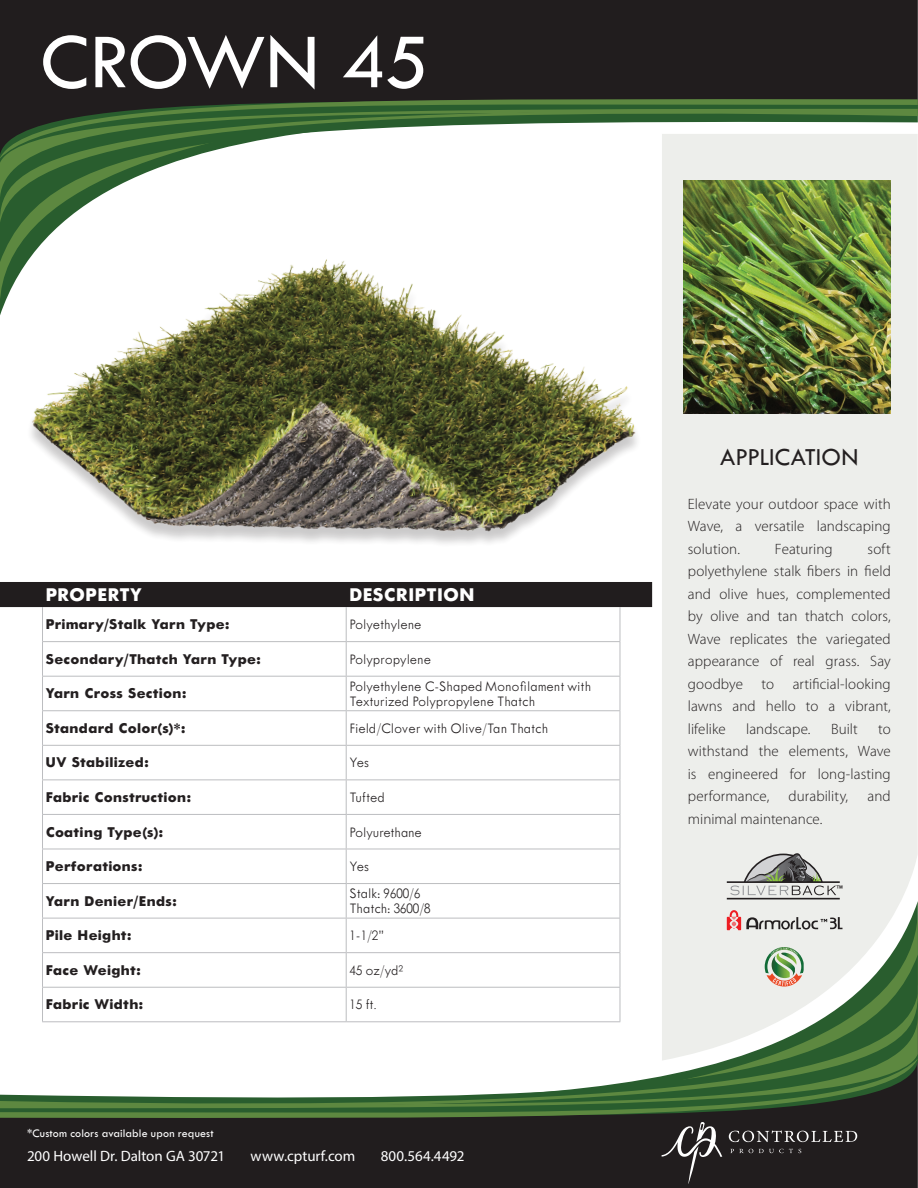
<style>
.page{position:relative;width:918px;height:1188px;background:#fff}
.page>*{position:absolute;margin:0;border:0;box-sizing:border-box;transform-origin:0 0}
.t1{font:81px "Tw Cen MT Std";letter-spacing:-.025em;color:#fff}
.t2{font:25.5px "Tw Cen MT Std";letter-spacing:-.005em;color:#231f20}
.t3{font:800 19.5px "Tw Cen MT Std";letter-spacing:.015em;color:#fff}
.t4{font:300 15px/22.5px "Myriad Pro";letter-spacing:.005em;color:#231f20;text-align:justify}
.t5{font:800 15px "Tw Cen MT Std";letter-spacing:.015em;color:#231f20}
.t6{font:300 15px/15px "Tw Cen MT Std";color:#231f20}
.t7{font:15px "Myriad Pro";color:#fff}
.t8{font:12px "Tw Cen MT Std";letter-spacing:.01em;color:#fff}
.t9{font:600 7.8px "Tw Cen MT Std";color:#231f20}
</style>
<div class="page">
<div style="left:0;top:582px;width:652px;height:25px;background:#211d1e"></div>
<hr style="left:42px;top:607px;width:1px;height:34px;background:#bcbdc0">
<hr style="left:346px;top:607px;width:1px;height:34px;background:#bcbdc0">
<hr style="left:620px;top:607px;width:1px;height:34px;background:#bcbdc0">
<hr style="left:42px;top:641px;width:304px;height:1px;background:#bcbdc0">
<hr style="left:42px;top:642px;width:1px;height:34px;background:#bcbdc0">
<hr style="left:346px;top:641px;width:274px;height:1px;background:#bcbdc0">
<hr style="left:346px;top:642px;width:1px;height:34px;background:#bcbdc0">
<hr style="left:620px;top:642px;width:1px;height:34px;background:#bcbdc0">
<hr style="left:42px;top:676px;width:304px;height:1px;background:#bcbdc0">
<hr style="left:42px;top:677px;width:1px;height:33px;background:#bcbdc0">
<hr style="left:346px;top:676px;width:274px;height:1px;background:#bcbdc0">
<hr style="left:346px;top:677px;width:1px;height:33px;background:#bcbdc0">
<hr style="left:620px;top:677px;width:1px;height:33px;background:#bcbdc0">
<hr style="left:42px;top:710px;width:304px;height:1px;background:#bcbdc0">
<hr style="left:42px;top:711px;width:1px;height:34px;background:#bcbdc0">
<hr style="left:346px;top:710px;width:274px;height:1px;background:#bcbdc0">
<hr style="left:346px;top:711px;width:1px;height:34px;background:#bcbdc0">
<hr style="left:620px;top:711px;width:1px;height:34px;background:#bcbdc0">
<hr style="left:42px;top:745px;width:304px;height:1px;background:#bcbdc0">
<hr style="left:42px;top:746px;width:1px;height:33px;background:#bcbdc0">
<hr style="left:346px;top:745px;width:274px;height:1px;background:#bcbdc0">
<hr style="left:346px;top:746px;width:1px;height:33px;background:#bcbdc0">
<hr style="left:620px;top:746px;width:1px;height:33px;background:#bcbdc0">
<hr style="left:42px;top:779px;width:304px;height:1px;background:#bcbdc0">
<hr style="left:42px;top:780px;width:1px;height:34px;background:#bcbdc0">
<hr style="left:346px;top:779px;width:274px;height:1px;background:#bcbdc0">
<hr style="left:346px;top:780px;width:1px;height:34px;background:#bcbdc0">
<hr style="left:620px;top:780px;width:1px;height:34px;background:#bcbdc0">
<hr style="left:42px;top:814px;width:304px;height:1px;background:#bcbdc0">
<hr style="left:42px;top:815px;width:1px;height:34px;background:#bcbdc0">
<hr style="left:346px;top:814px;width:274px;height:1px;background:#bcbdc0">
<hr style="left:346px;top:815px;width:1px;height:34px;background:#bcbdc0">
<hr style="left:620px;top:815px;width:1px;height:34px;background:#bcbdc0">
<hr style="left:42px;top:849px;width:304px;height:1px;background:#bcbdc0">
<hr style="left:42px;top:849px;width:1px;height:34px;background:#bcbdc0">
<hr style="left:346px;top:849px;width:274px;height:1px;background:#bcbdc0">
<hr style="left:346px;top:849px;width:1px;height:34px;background:#bcbdc0">
<hr style="left:620px;top:849px;width:1px;height:34px;background:#bcbdc0">
<hr style="left:42px;top:883px;width:304px;height:1px;background:#bcbdc0">
<hr style="left:42px;top:884px;width:1px;height:34px;background:#bcbdc0">
<hr style="left:346px;top:883px;width:274px;height:1px;background:#bcbdc0">
<hr style="left:346px;top:884px;width:1px;height:34px;background:#bcbdc0">
<hr style="left:620px;top:884px;width:1px;height:34px;background:#bcbdc0">
<div style="left:0;top:0;width:918px;height:85px;background:#211d1e"></div>
<div style="left:0;top:85px;width:918px;height:8px;background:#211d1e"></div>
<svg style="left:0;top:159px;width:184px;height:65px"></svg>
<svg style="left:0;top:93px;width:918px;height:66px"></svg>
<div style="left:0;top:1133px;width:918px;height:55px;background:#211d1e"></div>
<svg style="left:42px;top:901px;width:579px;height:54px"></svg>
<div style="left:0;top:1124px;width:918px;height:9px;background:#211d1e"></div>
<svg style="left:42px;top:955px;width:579px;height:39px"></svg>
<svg style="left:42px;top:994px;width:579px;height:29px"></svg>
<svg style="left:0;top:1061px;width:918px;height:63px"></svg>
<svg style="left:729px;top:1131px;width:128px;height:11px"></svg>
<svg style="left:730px;top:1149px;width:23px;height:4px"></svg>
<svg style="left:759px;top:1149px;width:42px;height:4px"></svg>
<svg style="left:662px;top:1121px;width:60px;height:63px;background:#413e3e"></svg>
<svg style="left:662px;top:134px;width:256px;height:927px;background:#e3e7e1"></svg>
<img style="left:683px;top:180px;width:208px;height:234px">
<svg style="left:730px;top:853px;width:106px;height:42px;background:#babcb8"></svg>
<hr style="left:727px;top:881px;width:113px;height:2px;background:#231f20">
<hr style="left:727px;top:898px;width:113px;height:1px;background:#231f20">
<svg style="left:765px;top:947px;width:39px;height:40px;background:#b1b899"></svg>
<svg style="left:727px;top:910px;width:116px;height:20px;background:#cbbebc"></svg>
<img style="left:4px;top:212px;width:649px;height:389px">
<h1 class="t1" style="left:40px;top:19px;width:391px">CROWN 45</h1>
<h3 class="t3" style="left:46px;top:583px;width:98px">PROPERTY</h3>
<h3 class="t3" style="left:349px;top:583px;width:127px">DESCRIPTION</h3>
<p class="t5" style="left:46px;top:615px;width:186px">Primary/Stalk Yarn Type:</p>
<p class="t6" style="left:349px;top:617px;width:74px">Polyethylene</p>
<p class="t5" style="left:46px;top:650px;width:217px">Secondary/Thatch Yarn Type:</p>
<p class="t6" style="left:349px;top:652px;width:83px">Polypropylene</p>
<p class="t5" style="left:46px;top:684px;width:142px">Yarn Cross Section:</p>
<p class="t6" style="left:349px;top:679px;width:243px">Polyethylene C-Shaped Monofilament with<br>Texturized Polypropylene Thatch</p>
<p class="t5" style="left:46px;top:719px;width:142px">Standard Color(s)*:</p>
<p class="t6" style="left:349px;top:721px;width:200px">Field/Clover with Olive/Tan Thatch</p>
<p class="t5" style="left:46px;top:754px;width:105px">UV Stabilized:</p>
<p class="t6" style="left:349px;top:755px;width:21px">Yes</p>
<p class="t5" style="left:46px;top:788px;width:147px">Fabric Construction:</p>
<p class="t6" style="left:349px;top:790px;width:37px">Tufted</p>
<p class="t5" style="left:46px;top:823px;width:119px">Coating Type(s):</p>
<p class="t6" style="left:349px;top:824px;width:74px">Polyurethane</p>
<p class="t5" style="left:46px;top:857px;width:99px">Perforations:</p>
<p class="t6" style="left:349px;top:859px;width:21px">Yes</p>
<p class="t5" style="left:46px;top:892px;width:133px">Yarn Denier/Ends:</p>
<p class="t6" style="left:349px;top:886px;width:83px">Stalk: 9600/6<br>Thatch: 3600/8</p>
<p class="t5" style="left:46px;top:926px;width:88px">Pile Height:</p>
<p class="t6" style="left:349px;top:928px;width:36px">1-1/2”</p>
<p class="t5" style="left:46px;top:961px;width:97px">Face Weight:</p>
<p class="t6" style="left:349px;top:963px;width:56px">45 oz/yd²</p>
<p class="t5" style="left:46px;top:995px;width:99px">Fabric Width:</p>
<p class="t6" style="left:349px;top:997px;width:29px">15 ft.</p>
<p class="t8" style="left:27px;top:1127px;width:188px">*Custom colors available upon request</p>
<p class="t7" style="left:27px;top:1147px;width:200px">200 Howell Dr. Dalton GA 30721</p>
<p class="t7" style="left:251px;top:1147px;width:106px">www.cpturf.com</p>
<p class="t7" style="left:381px;top:1147px;width:85px">800.564.4492</p>
<h2 class="t2" style="left:720px;top:443px;width:140px">APPLICATION</h2>
<p class="t4" style="left:688px;top:492px;width:204px">Elevate your outdoor space with Wave, a versatile landscaping solution.</p>
<p class="t4" style="left:688px;top:537px;width:205px;text-indent:180px">soft polyethylene stalk fibers in field and olive hues, complemented by olive and tan thatch colors, Wave replicates the variegated appearance of real grass. Say goodbye to artificial-looking lawns and hello to a vibrant, lifelike</p>
<p class="t4" style="left:775px;top:537px;width:59px">Featuring</p>
<p class="t4" style="left:746px;top:717px;width:66px">landscape.</p>
<p class="t4" style="left:831px;top:717px;width:28px">Built</p>
<p class="t4" style="left:688px;top:717px;width:204px;text-indent:190px">to withstand the elements, Wave is engineered for long-lasting performance,</p>
<p class="t4" style="left:789px;top:785px;width:61px">durability,</p>
<p class="t4" style="left:868px;top:785px;width:25px">and</p>
<p class="t4" style="left:688px;top:807px;width:136px">minimal maintenance.</p>
<p class="t9" style="left:836px;top:884px;width:9px">™</p>
</div>
